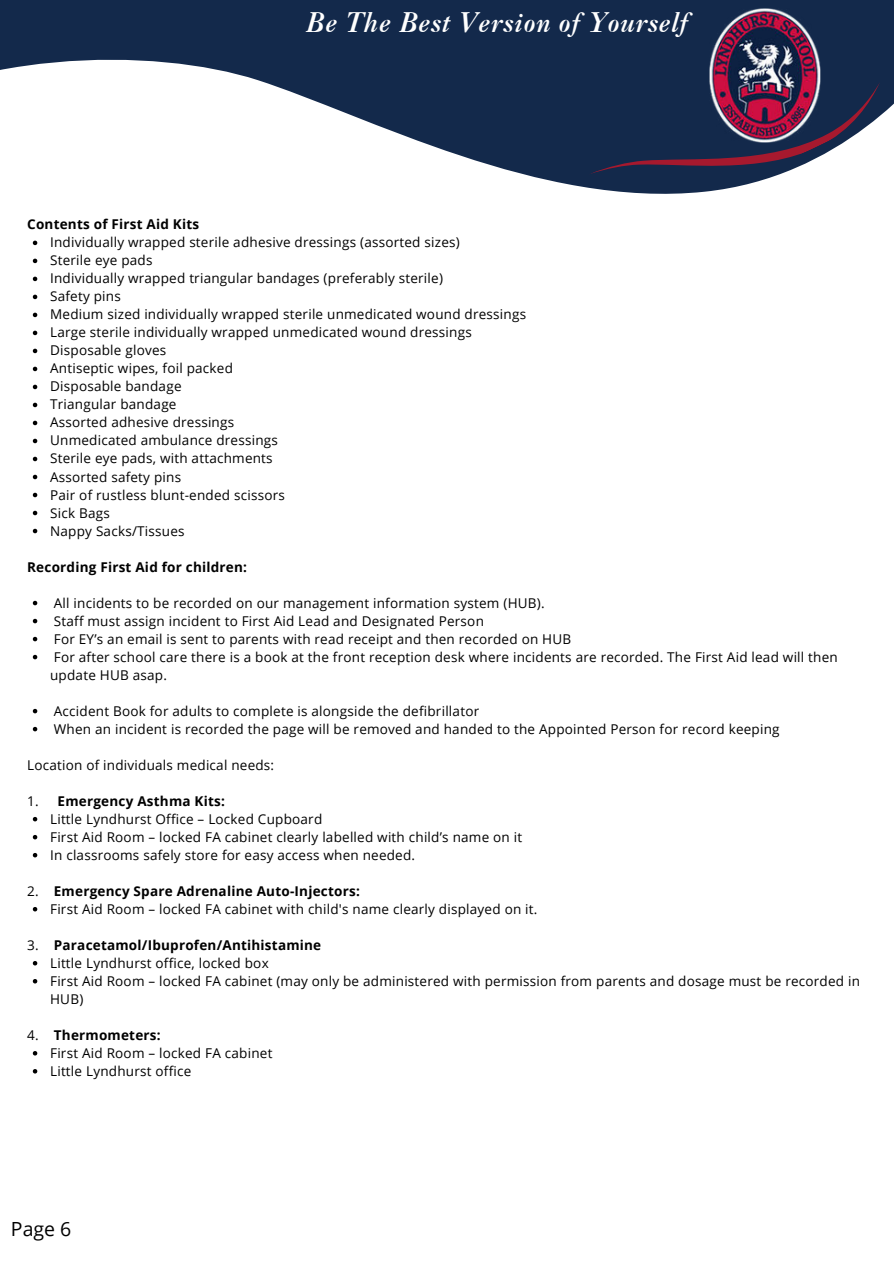
<style>
.page{position:relative;width:894px;height:1264px;background:#fff}
.page>*{position:absolute;margin:0;border:0;box-sizing:border-box;transform-origin:0 0}
.t1{font:italic 27px "Caslon 3 LT Std";letter-spacing:.015em;color:#fff}
.t2{font:19.5px "Open Sans";color:#000}
.t3{font:13.5px/18px "Open Sans";letter-spacing:.015em;color:#000}
.t4{font:700 13.5px "Open Sans";letter-spacing:.015em;color:#000}
.s1{font-weight:700}
</style>
<div class="page">
<svg style="left:0;top:0;width:893px;height:194px;fill:#13294b"></svg>
<img style="left:709px;top:8px;width:111px;height:74px">
<svg style="left:588px;top:82px;width:291px;height:93px;background:#483e5c"></svg>
<svg style="left:33px;top:241px;width:4px;height:4px"></svg>
<svg style="left:33px;top:259px;width:4px;height:4px"></svg>
<svg style="left:33px;top:277px;width:4px;height:4px"></svg>
<svg style="left:33px;top:295px;width:4px;height:4px"></svg>
<svg style="left:33px;top:313px;width:4px;height:4px"></svg>
<svg style="left:33px;top:331px;width:4px;height:4px"></svg>
<svg style="left:33px;top:349px;width:4px;height:4px"></svg>
<svg style="left:33px;top:367px;width:4px;height:4px"></svg>
<svg style="left:33px;top:385px;width:4px;height:4px"></svg>
<svg style="left:33px;top:403px;width:4px;height:4px"></svg>
<svg style="left:33px;top:421px;width:4px;height:4px"></svg>
<svg style="left:33px;top:439px;width:4px;height:4px"></svg>
<svg style="left:33px;top:457px;width:4px;height:4px"></svg>
<svg style="left:33px;top:475px;width:4px;height:4px"></svg>
<svg style="left:33px;top:493px;width:4px;height:4px"></svg>
<svg style="left:33px;top:511px;width:4px;height:4px"></svg>
<svg style="left:33px;top:529px;width:4px;height:4px"></svg>
<svg style="left:33px;top:601px;width:4px;height:4px"></svg>
<svg style="left:33px;top:619px;width:4px;height:4px"></svg>
<svg style="left:33px;top:637px;width:4px;height:4px"></svg>
<svg style="left:33px;top:655px;width:4px;height:4px"></svg>
<svg style="left:33px;top:709px;width:4px;height:4px"></svg>
<svg style="left:33px;top:727px;width:4px;height:4px"></svg>
<svg style="left:33px;top:817px;width:4px;height:4px"></svg>
<svg style="left:33px;top:835px;width:4px;height:4px"></svg>
<svg style="left:33px;top:853px;width:4px;height:4px"></svg>
<svg style="left:33px;top:907px;width:4px;height:4px"></svg>
<svg style="left:33px;top:961px;width:4px;height:4px"></svg>
<svg style="left:33px;top:979px;width:4px;height:4px"></svg>
<svg style="left:33px;top:1051px;width:4px;height:4px"></svg>
<svg style="left:33px;top:1069px;width:4px;height:4px"></svg>
<h1 class="t1" style="left:305px;top:7px;width:384px">Be The Best Version of Yourself</h1>
<p class="t4" style="left:27px;top:215px;width:173px">Contents of First Aid Kits</p>
<p class="t3" style="left:50px;top:233px;width:477px">Individually wrapped sterile adhesive dressings (assorted sizes)<br>Sterile eye pads<br>Individually wrapped triangular bandages (preferably sterile)<br>Safety pins<br>Medium sized individually wrapped sterile unmedicated wound dressings Large sterile individually wrapped unmedicated wound dressings Disposable gloves<br>Antiseptic wipes, foil packed<br>Disposable bandage<br>Triangular bandage<br>Assorted adhesive dressings<br>Unmedicated ambulance dressings<br>Sterile eye pads, with attachments<br>Assorted safety pins<br>Pair of rustless blunt-ended scissors<br>Sick Bags<br>Nappy Sacks/Tissues</p>
<p class="t4" style="left:27px;top:557px;width:221px">Recording First Aid for children:</p>
<p class="t3" style="left:50px;top:593px;width:789px">All incidents to be recorded on our management information system (HUB).<br>Staff must assign incident to First Aid Lead and Designated Person<br>For EY’s an email is sent to parents with read receipt and then recorded on HUB<br>For after school care there is a book at the front reception desk where incidents are recorded. The First Aid lead will then update HUB asap.</p>
<p class="t3" style="left:54px;top:701px;width:727px">Accident Book for adults to complete is alongside the defibrillator<br>When an incident is recorded the page will be removed and handed to the Appointed Person for record keeping</p>
<p class="t3" style="left:27px;top:755px;width:248px">Location of individuals medical needs:</p>
<p class="t3" style="left:50px;top:791px;width:473px;text-indent:-23px">1. <span class="s1">Emergency Asthma Kits:<br></span>Little Lyndhurst Office – Locked Cupboard<br>First Aid Room – locked FA cabinet clearly labelled with child’s name on it In classrooms safely store for easy access when needed.</p>
<p class="t3" style="left:50px;top:881px;width:488px;text-indent:-23px">2. <span class="s1">Emergency Spare Adrenaline Auto-Injectors:<br></span>First Aid Room – locked FA cabinet with child's name clearly displayed on it.</p>
<p class="t3" style="left:50px;top:935px;width:811px;text-indent:-23px">3. <span class="s1">Paracetamol/Ibuprofen/Antihistamine<br></span>Little Lyndhurst office, locked box<br>First Aid Room – locked FA cabinet (may only be administered with permission from parents and dosage must be recorded in HUB)</p>
<p class="t3" style="left:50px;top:1025px;width:224px;text-indent:-23px">4. <span class="s1">Thermometers:<br></span>First Aid Room – locked FA cabinet<br>Little Lyndhurst office</p>
<h2 class="t2" style="left:11px;top:1215px;width:62px">Page 6</h2>
</div>
